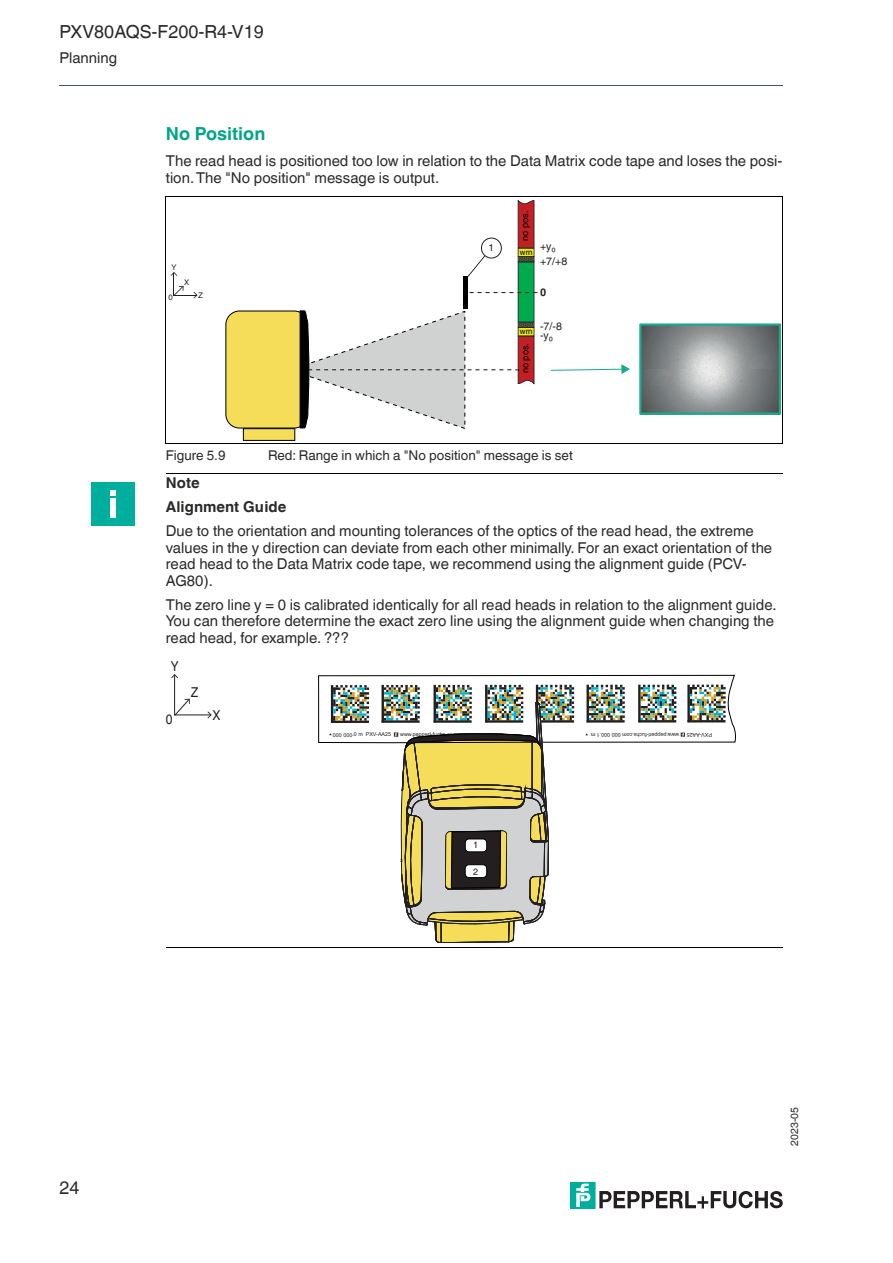
<style>
.page{position:relative;width:893px;height:1263px;background:#fff}
.page>*{position:absolute;margin:0;border:0;box-sizing:border-box;transform-origin:0 0}
.t1{font:18px "Helvetica World";color:#2c2a29}
.t2{font:700 18px "Helvetica World";color:#00a587}
.t3{font:15px/16.5px "Helvetica World";color:#2c2a29}
.t4{font:700 15px/24px "Helvetica World";color:#2c2a29}
.t5{font:13.65px "Helvetica World";color:#231f20;scale:.89 1}
.t6{font:13.5px "Helvetica World";color:#2c2a29}
.t7{font:10.65px/9px "Helvetica World";color:#231f20}
.t8{font:700 10.65px "Helvetica World";color:#231f20}
.t9{font:10.5px "Helvetica World";letter-spacing:.005em;color:#2c2a29}
.t10{font:9.9px "Helvetica World";color:#231f20}
.t11{font:9.3px "Helvetica World";letter-spacing:-.005em;color:#000001}
.t12{font:9.3px "Helvetica World";color:#231f20}
.t13{font:7.95px "Helvetica World";color:#000001}
.t14{font:7.8px "Helvetica World";color:#231f20}
.t15{font:5.4px "Arial";color:#231f20}
</style>
<div class="page">
<hr style="left:59px;top:85px;width:724px;height:1px;background:#415563">
<div style="left:570px;top:1182px;width:25px;height:26px;background:#00ae9d"></div>
<svg style="left:576px;top:1184px;width:15px;height:23px"></svg>
<svg style="left:599px;top:1191px;width:183px;height:18px"></svg>
<hr style="left:165px;top:197px;width:1px;height:247px;background:#000">
<hr style="left:782px;top:197px;width:1px;height:247px;background:#000">
<hr style="left:165px;top:197px;width:617px;height:1px;background:#000">
<hr style="left:165px;top:444px;width:617px;height:1px;background:#000">
<svg style="left:171px;top:272px;width:26px;height:26px"></svg>
<svg style="left:225px;top:200px;width:312px;height:241px"></svg>
<svg style="left:639px;top:323px;width:142px;height:92px;background:#839290"></svg>
<svg style="left:551px;top:364px;width:79px;height:10px"></svg>
<hr style="left:166px;top:474px;width:616px;height:1px;background:#000">
<hr style="left:166px;top:947px;width:616px;height:1px;background:#000">
<div style="left:91px;top:482px;width:44px;height:44px;background:#00ae9d"></div>
<div style="left:110px;top:498px;width:5px;height:20px;background:#fff"></div>
<svg style="left:110px;top:491px;width:5px;height:5px"></svg>
<hr style="left:174px;top:675px;width:1px;height:41px;background:#231f20">
<svg style="left:171px;top:674px;width:7px;height:4px"></svg>
<hr style="left:175px;top:715px;width:36px;height:1px;background:#231f20">
<svg style="left:207px;top:711px;width:5px;height:7px"></svg>
<svg style="left:174px;top:698px;width:16px;height:18px"></svg>
<svg style="left:318px;top:675px;width:417px;height:268px"></svg>
<p class="t1" style="left:59px;top:17px;width:206px">PXV80AQS-F200-R4-V19</p>
<p class="t3" style="left:59px;top:48px;width:59px">Planning</p>
<p class="t2" style="left:166px;top:119px;width:101px">No Position</p>
<p class="t3" style="left:166px;top:151px;width:618px">The read head is positioned too low in relation to the Data Matrix code tape and loses the posi&shy;tion. The "No position" message is output.</p>
<p class="t14" style="left:171px;top:263px;width:7px">Y</p>
<p class="t14" style="left:168px;top:293px;width:6px">0</p>
<p class="t14" style="left:184px;top:278px;width:7px">X</p>
<p class="t14" style="left:198px;top:291px;width:6px">Z</p>
<p class="t10" style="left:488px;top:242px;width:7px">1</p>
<p class="t11" style="left:519px;top:241px;width:32px;rotate:-90deg">no pos.</p>
<p class="t13" style="left:520px;top:247px;width:14px">wrn</p>
<p class="t7" style="left:540px;top:242px;width:17px">+y₀</p>
<p class="t7" style="left:540px;top:257px;width:29px">+7/+8</p>
<p class="t8" style="left:540px;top:286px;width:8px">0</p>
<p class="t13" style="left:520px;top:327px;width:14px">wrn</p>
<p class="t11" style="left:520px;top:373px;width:32px;rotate:-90deg">no pos.</p>
<p class="t7" style="left:540px;top:322px;width:23px">-7/-8 -y₀</p>
<p class="t6" style="left:166px;top:445px;width:61px">Figure 5.9</p>
<p class="t6" style="left:268px;top:445px;width:306px">Red: Range in which a "No position" message is set</p>
<p class="t4" style="left:166px;top:469px;width:122px">Note<br>Alignment Guide</p>
<p class="t3" style="left:166px;top:521px;width:608px">Due to the orientation and mounting tolerances of the optics of the read head, the extreme values in the y direction can deviate from each other minimally. For an exact orientation of the read head to the Data Matrix code tape, we recommend using the alignment guide (PCV-AG80).</p>
<p class="t3" style="left:166px;top:595px;width:612px">The zero line y = 0 is calibrated identically for all read heads in relation to the alignment guide.<br>You can therefore determine the exact zero line using the alignment guide when changing the read head, for example. ???</p>
<p class="t5" style="left:171px;top:659px;width:10px">Y</p>
<p class="t5" style="left:166px;top:712px;width:9px">0</p>
<p class="t5" style="left:191px;top:684px;width:10px">Z</p>
<p class="t5" style="left:212px;top:707px;width:11px">X</p>
<p class="t15" style="left:333px;top:731px;width:60px">000 000.0 m PXV-AA25</p>
<p class="t15" style="left:400px;top:731px;width:58px">www.pepperl-fuchs.com</p>
<p class="t15" style="left:679px;top:738px;width:90px;rotate:180deg">www.pepperl-fuchs.com 000 000.1 m</p>
<p class="t15" style="left:712px;top:738px;width:27px;rotate:180deg">PXV-AA25</p>
<p class="t12" style="left:473px;top:840px;width:7px">1</p>
<p class="t12" style="left:473px;top:866px;width:7px">2</p>
<p class="t1" style="left:59px;top:1173px;width:22px">24</p>
<p class="t9" style="left:785px;top:1146px;width:40px;rotate:-90deg">2023-05</p>
</div>
